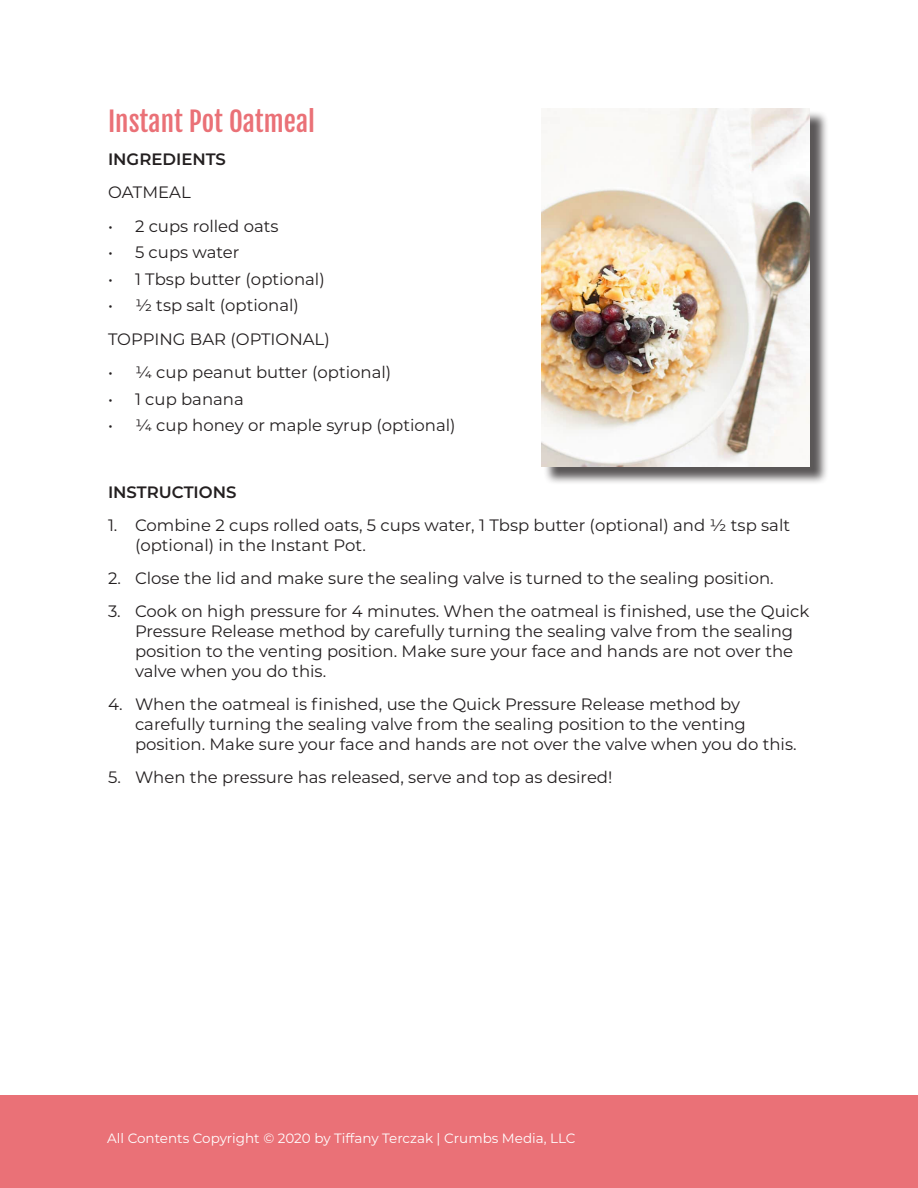
<style>
.page{position:relative;width:918px;height:1188px;background:#fff}
.page>*{position:absolute;margin:0;border:0;box-sizing:border-box;transform-origin:0 0}
.Crumbs_Subheading_1{font:27px "Fjalla One";color:#ea7177}
.Crumbs_Body_Copy{font:16.5px/19.8px "Montserrat";color:#231f20}
.Crumbs_SemiBold{font:600 16.5px "Montserrat";color:#231f20}
.Crumbs_Body_Copy-2{font:600 16.5px "Montserrat";color:#231f20}
.t1{font:13.5px "Montserrat";color:#fff}
</style>
<div class="page">
<div style="left:0;top:1095px;width:918px;height:93px;background:#ea7177"></div>
<div style="left:543px;top:110px;width:285px;height:376px;background:#231f20;opacity:.75"></div>
<img style="left:541px;top:108px;width:269px;height:359px">
<p class="Crumbs_Subheading_1" style="left:108px;top:105px;width:209px">Instant Pot Oatmeal</p>
<p class="Crumbs_Body_Copy-2" style="left:108px;top:148px;width:119px">INGREDIENTS</p>
<p class="Crumbs_Body_Copy" style="left:108px;top:182px;width:84px">OATMEAL</p>
<p class="Crumbs_Body_Copy" style="left:108px;top:215px;width:172px">• 2 cups rolled oats</p>
<p class="Crumbs_Body_Copy" style="left:108px;top:242px;width:133px">• 5 cups water</p>
<p class="Crumbs_Body_Copy" style="left:108px;top:269px;width:218px">• 1 Tbsp butter (optional)</p>
<p class="Crumbs_Body_Copy" style="left:108px;top:295px;width:193px">• ½ tsp salt (optional)</p>
<p class="Crumbs_Body_Copy" style="left:108px;top:328px;width:223px">TOPPING BAR (OPTIONAL)</p>
<p class="Crumbs_Body_Copy" style="left:108px;top:362px;width:285px">• ¼ cup peanut butter (optional)</p>
<p class="Crumbs_Body_Copy" style="left:108px;top:388px;width:137px">• 1 cup banana</p>
<p class="Crumbs_Body_Copy" style="left:108px;top:415px;width:349px">• ¼ cup honey or maple syrup (optional)</p>
<p class="Crumbs_SemiBold" style="left:108px;top:480px;width:130px">INSTRUCTIONS</p>
<p class="Crumbs_Body_Copy" style="left:135px;top:515px;width:657px;text-indent:-27px">1. Combine 2 cups rolled oats, 5 cups water, 1 Tbsp butter (optional) and ½ tsp salt (optional) in the Instant Pot.</p>
<p class="Crumbs_Body_Copy" style="left:108px;top:568px;width:667px">2. Close the lid and make sure the sealing valve is turned to the sealing position.</p>
<p class="Crumbs_Body_Copy" style="left:135px;top:601px;width:676px;text-indent:-27px">3. Cook on high pressure for 4 minutes. When the oatmeal is finished, use the Quick Pressure Release method by carefully turning the sealing valve from the sealing position to the venting position. Make sure your face and hands are not over the valve when you do this.</p>
<p class="Crumbs_Body_Copy" style="left:135px;top:694px;width:663px;text-indent:-27px">4. When the oatmeal is finished, use the Quick Pressure Release method by carefully turning the sealing valve from the sealing position to the venting position. Make sure your face and hands are not over the valve when you do this.</p>
<p class="Crumbs_Body_Copy" style="left:108px;top:767px;width:506px">5. When the pressure has released, serve and top as desired!</p>
<p class="t1" style="left:107px;top:1129px;width:470px">All Contents Copyright © 2020 by Tiffany Terczak | Crumbs Media, LLC</p>
</div>
